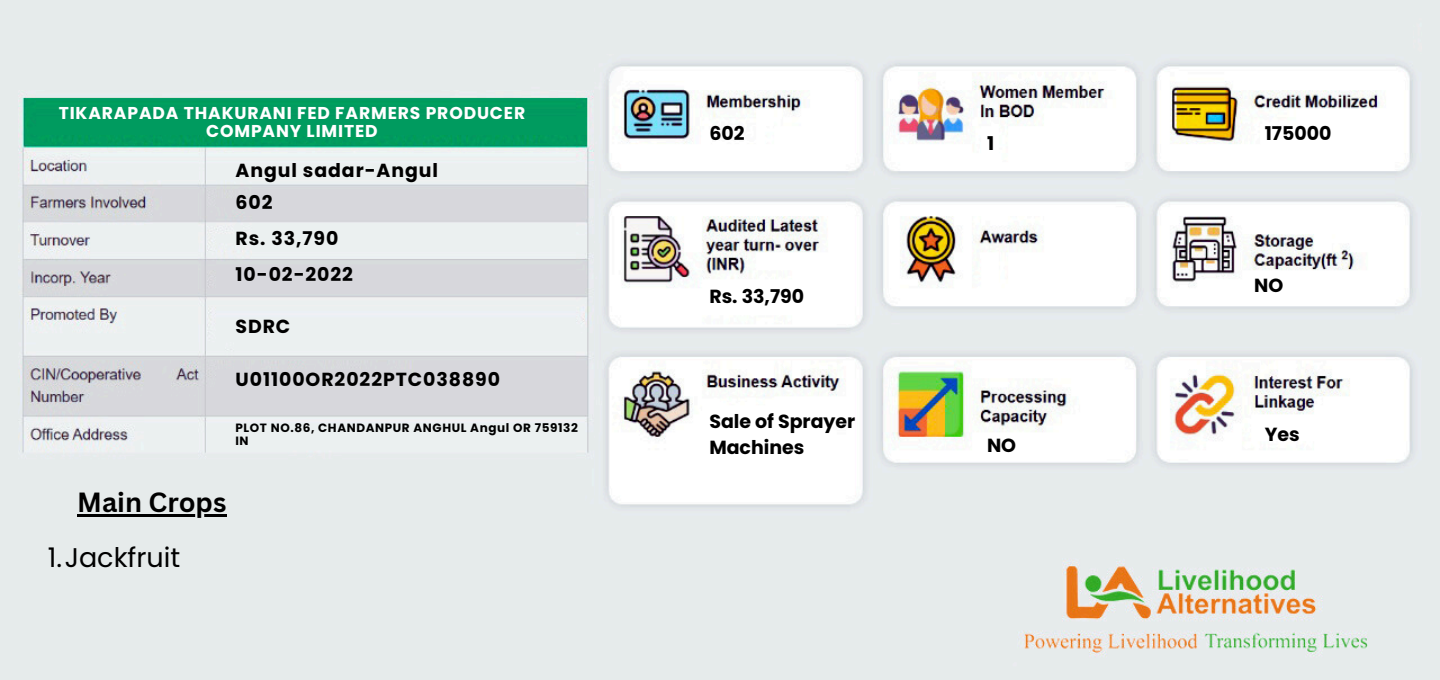
<style>
.page{position:relative;width:1440px;height:680px;background:#fff}
.page>*{position:absolute;margin:0;border:0;box-sizing:border-box;transform-origin:0 0}
.t1{font:27px "Poppins";color:#000}
.t2{font:700 27px "Canva Sans";color:#000}
.t3{font:700 18.9px "Poppins";letter-spacing:.05em;color:#000}
.t4{font:700 18.9px/25.8px "Poppins";color:#000}
.t5{font:700 17.1px/18.6px "Poppins";letter-spacing:.05em;color:#fff;text-align:center}
.t6{font:700 12px/13px "Poppins";letter-spacing:.05em;color:#000}
</style>
<div class="page">
<img style="left:0;top:0;width:1440px;height:679px">
<hr style="left:77px;top:514px;width:150px;height:2px;background:#000">
<h3 class="t5" style="left:59px;top:103px;width:468px">TIKARAPADA THAKURANI FED FARMERS PRODUCER<br>COMPANY LIMITED</h3>
<h4 class="t3" style="left:236px;top:157px;width:204px">Angul sadar-Angul</h4>
<h4 class="t3" style="left:236px;top:189px;width:39px">602</h4>
<h4 class="t3" style="left:236px;top:225px;width:104px">Rs. 33,790</h4>
<h4 class="t3" style="left:236px;top:261px;width:119px">10-02-2022</h4>
<h4 class="t3" style="left:236px;top:313px;width:56px">SDRC</h4>
<h3 class="t3" style="left:236px;top:366px;width:266px">U01100OR2022PTC038890</h3>
<h4 class="t6" style="left:236px;top:421px;width:344px">PLOT NO.86, CHANDANPUR ANGHUL Angul OR 759132<br>IN</h4>
<h4 class="t2" style="left:77px;top:483px;width:151px">Main Crops</h4>
<h3 class="t1" style="left:48px;top:539px;width:134px">1.Jackfruit</h3>
<p class="t3" style="left:709px;top:120px;width:37px">602</p>
<p class="t3" style="left:709px;top:283px;width:96px">Rs. 33,790</p>
<h4 class="t4" style="left:709px;top:408px;width:147px">Sale of Sprayer<br>Machines</h4>
<h1 class="t3" style="left:987px;top:130px;width:9px">1</h1>
<h3 class="t3" style="left:987px;top:432px;width:31px">NO</h3>
<h4 class="t3" style="left:1265px;top:120px;width:68px">175000</h4>
<p class="t3" style="left:1254px;top:272px;width:31px">NO</p>
<h3 class="t3" style="left:1265px;top:420px;width:36px">Yes</h3>
</div>
